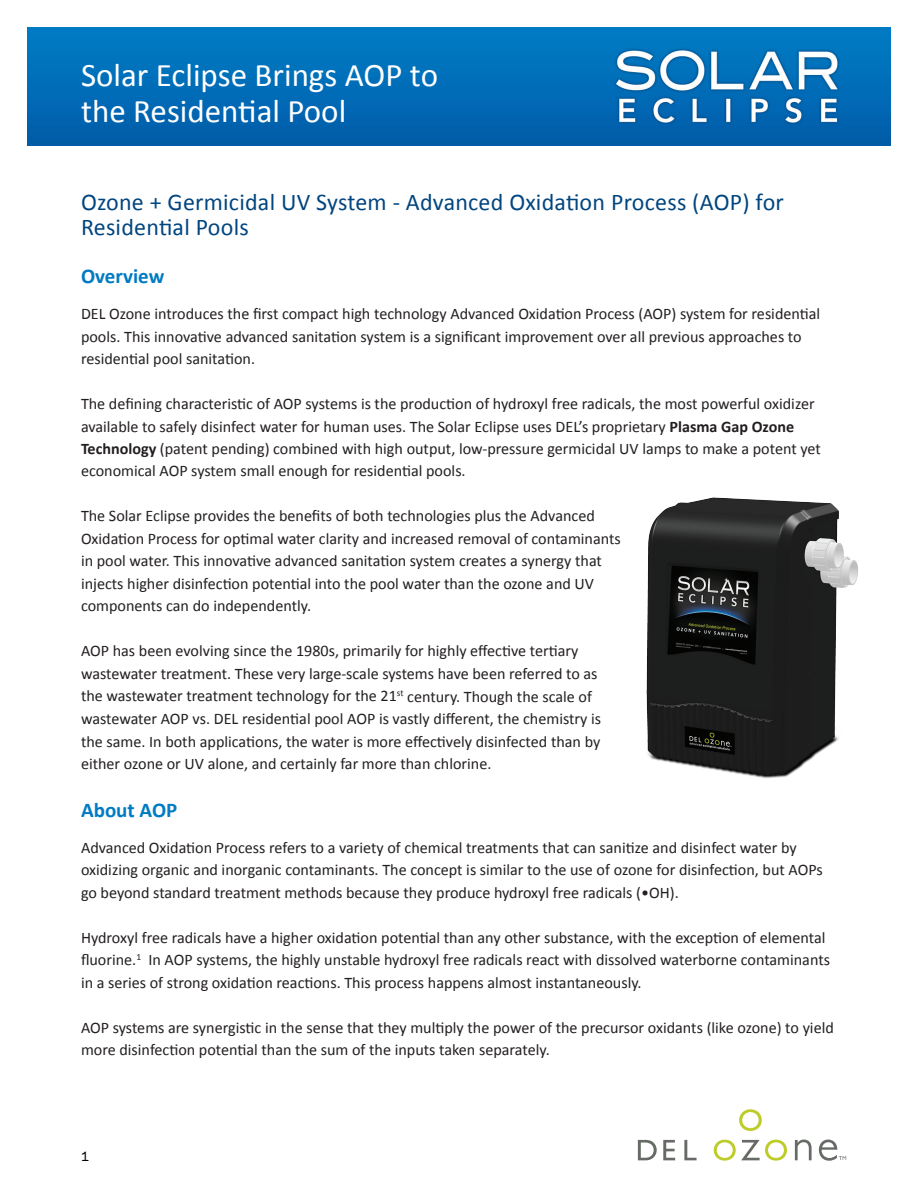
<style>
.page{position:relative;width:918px;height:1188px;background:#fff}
.page>*{position:absolute;margin:0;border:0;box-sizing:border-box;transform-origin:0 0}
.t1{font:33px/36px "Calibri";color:#fff}
.t2{font:24px/25.5px "Calibri";letter-spacing:.01em;color:#01457f}
.t3{font:700 21px "Calibri";color:#007bc3}
.t4{font:16.2px/22.5px "Calibri";color:#231f20}
.t5{font:500 12px "Galaxie Polaris";color:#000}
.s1{font-weight:700}
</style>
<div class="page">
<svg style="left:638px;top:1140px;width:19px;height:20px"></svg>
<svg style="left:663px;top:1140px;width:12px;height:20px"></svg>
<svg style="left:684px;top:1140px;width:13px;height:20px"></svg>
<svg style="left:714px;top:1140px;width:73px;height:21px"></svg>
<svg style="left:739px;top:1109px;width:23px;height:22px"></svg>
<svg style="left:795px;top:1140px;width:17px;height:20px"></svg>
<svg style="left:819px;top:1140px;width:27px;height:21px"></svg>
<img style="left:27px;top:27px;width:864px;height:119px">
<img style="left:646px;top:497px;width:212px;height:281px">
<h1 class="t1" style="left:81px;top:57px;width:359px">Solar Eclipse Brings AOP to the Residential Pool</h1>
<h2 class="t2" style="left:81px;top:189px;width:704px">Ozone + Germicidal UV System - Advanced Oxidation Process (AOP) for<br>Residential Pools</h2>
<p class="t3" style="left:81px;top:263px;width:85px">Overview</p>
<p class="t4" style="left:81px;top:302px;width:741px">DEL Ozone introduces the first compact high technology Advanced Oxidation Process (AOP) system for residential pools. This innovative advanced sanitation system is a significant improvement over all previous approaches to residential pool sanitation.</p>
<p class="t4" style="left:81px;top:392px;width:741px">The defining characteristic of AOP systems is the production of hydroxyl free radicals, the most powerful oxidizer available to safely disinfect water for human uses. The Solar Eclipse uses DEL’s proprietary <span class="s1">Plasma Gap Ozone Technology</span> (patent pending) combined with high output, low-pressure germicidal UV lamps to make a potent yet economical AOP system small enough for residential pools.</p>
<p class="t4" style="left:81px;top:505px;width:541px">The Solar Eclipse provides the benefits of both technologies plus the Advanced Oxidation Process for optimal water clarity and increased removal of contaminants in pool water. This innovative advanced sanitation system creates a synergy that injects higher disinfection potential into the pool water than the ozone and UV components can do independently.</p>
<p class="t4" style="left:81px;top:640px;width:522px">AOP has been evolving since the 1980s, primarily for highly effective tertiary wastewater treatment. These very large-scale systems have been referred to as the wastewater treatment technology for the 21<sup>st</sup> century. Though the scale of wastewater AOP vs. DEL residential pool AOP is vastly different, the chemistry is the same. In both applications, the water is more effectively disinfected than by either ozone or UV alone, and certainly far more than chlorine.</p>
<p class="t3" style="left:81px;top:796px;width:98px">About AOP</p>
<p class="t4" style="left:81px;top:836px;width:743px">Advanced Oxidation Process refers to a variety of chemical treatments that can sanitize and disinfect water by oxidizing organic and inorganic contaminants. The concept is similar to the use of ozone for disinfection, but AOPs go beyond standard treatment methods because they produce hydroxyl free radicals (•OH).</p>
<p class="t4" style="left:81px;top:926px;width:751px">Hydroxyl free radicals have a higher oxidation potential than any other substance, with the exception of elemental fluorine.<sup>1</sup> In AOP systems, the highly unstable hydroxyl free radicals react with dissolved waterborne contaminants in a series of strong oxidation reactions. This process happens almost instantaneously.</p>
<p class="t4" style="left:81px;top:1016px;width:754px">AOP systems are synergistic in the sense that they multiply the power of the precursor oxidants (like ozone) to yield more disinfection potential than the sum of the inputs taken separately.</p>
<p class="t5" style="left:81px;top:1148px;width:10px">1</p>
</div>
